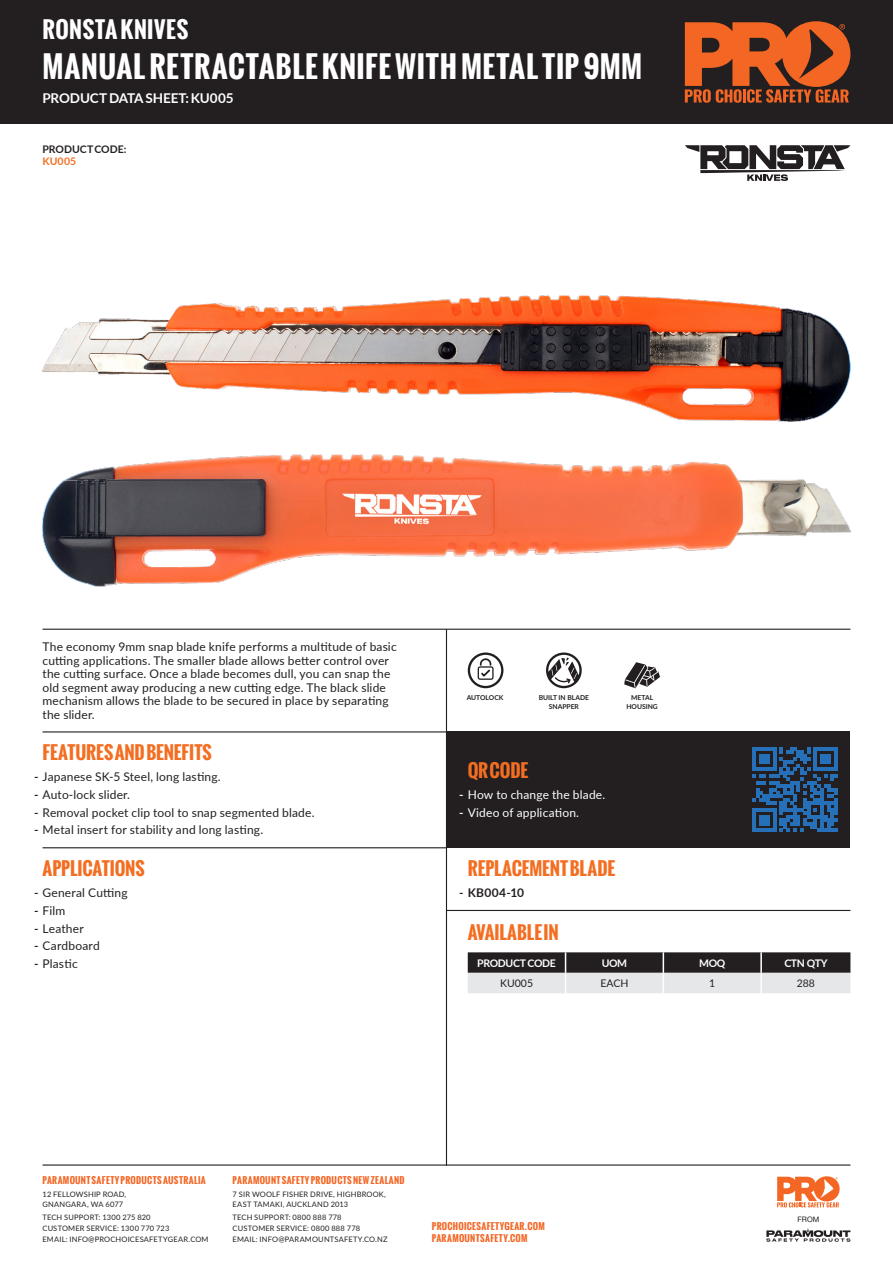
<style>
.page{position:relative;width:893px;height:1263px;background:#fff}
.page>*{position:absolute;margin:0;border:0;box-sizing:border-box;transform-origin:0 0}
.t1{font:700 29.25px "Oswald";letter-spacing:.03em;color:#fff}
.t2{font:700 22.5px "Oswald";letter-spacing:.025em;color:#fff}
.t3{font:700 18px "Oswald";letter-spacing:-.005em;color:#f36e21}
.t4{font:700 13.5px "Lato";letter-spacing:-.01em;color:#fff}
.t5{font:12px/13.5px "Lato";letter-spacing:.015em;color:#231f20}
.t6{font:12px "Lato";letter-spacing:.015em;color:#fff}
.t7{font:700 12px "Lato";letter-spacing:.03em;color:#231f20}
.t8{font:700 10.5px "Lato";letter-spacing:-.03em;color:#fff}
.t9{font:700 10.5px/11.7px "Lato";color:#231f20}
.t10{font:10.5px "Lato";color:#231f20}
.t11{font:700 9px/11.2px "Oswald";letter-spacing:.04em;color:#f36624}
.t12{font:7.5px/10.8px "Lato";letter-spacing:.025em;color:#231f20}
.t13{font:7.5px "Helvetica Neue";color:#231f20}
.t14{font:700 6.75px/9px "Lato";color:#231f20;text-align:center}
.s1{color:#f36e21}
.s2{font-weight:700}
</style>
<div class="page">
<div style="left:0;top:0;width:893px;height:124px;background:#231f20"></div>
<svg style="left:685px;top:21px;width:165px;height:82px"></svg>
<hr style="left:43px;top:1164px;width:807px;height:1px;background:#231f20">
<svg style="left:777px;top:1176px;width:63px;height:31px"></svg>
<svg style="left:766px;top:1228px;width:84px;height:14px"></svg>
<svg style="left:624px;top:662px;width:36px;height:26px"></svg>
<div style="left:446px;top:731px;width:404px;height:117px;background:#231f20"></div>
<hr style="left:43px;top:629px;width:807px;height:1px;background:#231f20">
<hr style="left:43px;top:731px;width:403px;height:1px;background:#231f20">
<hr style="left:43px;top:847px;width:403px;height:1px;background:#231f20">
<hr style="left:446px;top:629px;width:1px;height:536px;background:#231f20">
<svg style="left:685px;top:145px;width:165px;height:36px"></svg>
<svg style="left:752px;top:747px;width:85px;height:85px"></svg>
<img style="left:43px;top:454px;width:807px;height:132px">
<svg style="left:546px;top:652px;width:36px;height:36px"></svg>
<svg style="left:468px;top:652px;width:35px;height:36px"></svg>
<img style="left:43px;top:295px;width:807px;height:126px">
<hr style="left:446px;top:910px;width:404px;height:1px;background:#231f20">
<svg style="left:468px;top:952px;width:382px;height:41px;background:#868586"></svg>
<hr style="left:760px;top:952px;width:2px;height:21px;background:#fff">
<p class="t2" style="left:43px;top:13px;width:147px">RONSTA KNIVES</p>
<p class="t1" style="left:43px;top:45px;width:601px">MANUAL RETRACTABLE KNIFE WITH METAL TIP 9MM</p>
<p class="t4" style="left:43px;top:88px;width:193px">PRODUCT DATA SHEET: KU005</p>
<p class="t9" style="left:43px;top:143px;width:85px">PRODUCT CODE:<br><span class="s1">KU005</span></p>
<p class="t5" style="left:43px;top:639px;width:356px">The economy 9mm snap blade knife performs a multitude of basic cutting applications. The smaller blade allows better control over the cutting surface. Once a blade becomes dull, you can snap the old segment away producing a new cutting edge. The black slide mechanism allows the blade to be secured in place by separating the slider.</p>
<p class="t3" style="left:43px;top:739px;width:171px">FEATURES AND BENEFITS</p>
<p class="t5" style="left:34px;top:769px;width:188px"><span class="s2">-</span> Japanese SK-5 Steel, long lasting.</p>
<p class="t5" style="left:34px;top:787px;width:97px"><span class="s2">-</span> Auto-lock slider.</p>
<p class="t5" style="left:34px;top:805px;width:282px"><span class="s2">-</span> Removal pocket clip tool to snap segmented blade.</p>
<p class="t5" style="left:34px;top:823px;width:231px"><span class="s2">-</span> Metal insert for stability and long lasting.</p>
<p class="t3" style="left:43px;top:854px;width:104px">APPLICATIONS</p>
<p class="t5" style="left:34px;top:885px;width:95px"><span class="s2">-</span> General Cutting</p>
<p class="t5" style="left:34px;top:903px;width:33px"><span class="s2">-</span> Film</p>
<p class="t5" style="left:34px;top:921px;width:51px"><span class="s2">-</span> Leather</p>
<p class="t5" style="left:34px;top:939px;width:67px"><span class="s2">-</span> Cardboard</p>
<p class="t5" style="left:34px;top:956px;width:45px"><span class="s2">-</span> Plastic</p>
<p class="t14" style="left:467px;top:692px;width:38px">AUTOLOCK</p>
<p class="t14" style="left:539px;top:692px;width:52px">BUILT IN BLADE<br>SNAPPER</p>
<p class="t14" style="left:626px;top:692px;width:33px">METAL<br>HOUSING</p>
<p class="t3" style="left:468px;top:757px;width:62px">QR CODE</p>
<p class="t6" style="left:459px;top:786px;width:147px"><span class="s2">-</span> How to change the blade.</p>
<p class="t6" style="left:459px;top:804px;width:121px"><span class="s2">-</span> Video of application.</p>
<p class="t3" style="left:468px;top:854px;width:149px">REPLACEMENT BLADE</p>
<p class="t7" style="left:459px;top:884px;width:66px">- KB004-10</p>
<p class="t3" style="left:468px;top:918px;width:92px">AVAILABLE IN</p>
<p class="t8" style="left:477px;top:955px;width:80px">PRODUCT CODE</p>
<p class="t8" style="left:602px;top:955px;width:27px">UOM</p>
<p class="t8" style="left:699px;top:955px;width:28px">MOQ</p>
<p class="t8" style="left:784px;top:955px;width:45px">CTN QTY</p>
<p class="t10" style="left:500px;top:976px;width:34px">KU005</p>
<p class="t10" style="left:600px;top:976px;width:30px">EACH</p>
<p class="t10" style="left:709px;top:976px;width:8px">1</p>
<p class="t10" style="left:797px;top:976px;width:20px">288</p>
<p class="t11" style="left:43px;top:1174px;width:165px">PARAMOUNT SAFETY PRODUCTS AUSTRALIA</p>
<p class="t12" style="left:43px;top:1188px;width:85px">12 FELLOWSHIP ROAD,<br>GNANGARA, WA 6077</p>
<p class="t12" style="left:43px;top:1212px;width:168px">TECH SUPPORT: 1300 275 820<br>CUSTOMER SERVICE: 1300 770 723<br>EMAIL: INFO@PROCHOICESAFETYGEAR.COM</p>
<p class="t13" style="left:797px;top:1213px;width:24px">FROM</p>
<p class="t11" style="left:233px;top:1174px;width:174px">PARAMOUNT SAFETY PRODUCTS NEW ZEALAND</p>
<p class="t12" style="left:233px;top:1188px;width:155px">7 SIR WOOLF FISHER DRIVE, HIGHBROOK,<br>EAST TAMAKI, AUCKLAND 2013</p>
<p class="t12" style="left:233px;top:1212px;width:157px">TECH SUPPORT: 0800 888 778<br>CUSTOMER SERVICE: 0800 888 778<br>EMAIL: INFO@PARAMOUNTSAFETY.CO.NZ</p>
<p class="t11" style="left:432px;top:1221px;width:114px">PROCHOICESAFETYGEAR.COM<br>PARAMOUNTSAFETY.COM</p>
</div>
